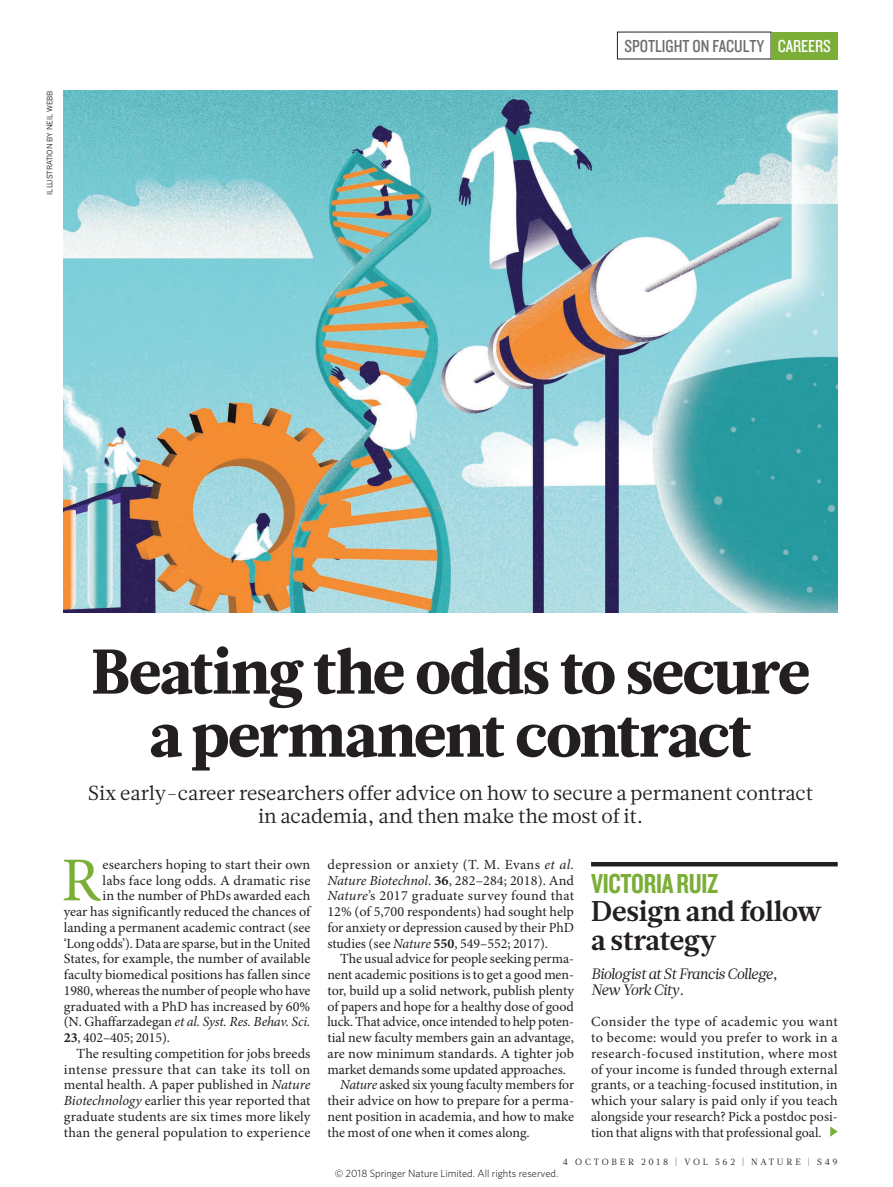
<style>
.page{position:relative;width:893px;height:1187px;background:#fff}
.page>*{position:absolute;margin:0;border:0;box-sizing:border-box;transform-origin:0 0}
.HEAD_42{font:900 63px/63px "Glosa Math";letter-spacing:-.02em;color:#231f20;text-align:center}
.BODY_DROP_CAP_GREEN{font:62.4px "Minion Pro";color:#7aae36}
.VOX_PROF_HEADING{font:700 28.5px/28.5px "Glosa Math";color:#231f20}
.VOX_PROF_NAME{font:28.5px "Knockout 49 Liteweight";letter-spacing:-.01em;color:#7aae36}
.INTRO{font:20.25px/23.7px "Glosa Math";letter-spacing:-.01em;color:#231f20;text-align:center}
.t1{font:18px "Knockout 29 Junior Ltweight";color:#6c6d70}
.VOX_PROF_DETAILS{font:italic 15px/15.8px "Glosa Math";letter-spacing:-.02em;color:#231f20}
.BODY_INDENT{font:13.95px/15.8px "Minion Pro";color:#231f20;text-align:justify}
.BODY_DROP_CAP_GREEN-2{font:13.95px "Minion Pro";color:#231f20}
.BODY_1ST_PARA{font:13.95px/15.8px "Minion Pro";color:#231f20;text-align:justify}
.BODY_DROP_CAP_GREEN-3{font:italic 13.95px "Minion Pro";letter-spacing:-.01em;color:#231f20}
.t2{font:300 10.5px "Whitney";color:#000}
.t3{font:9px "Glosa Math";letter-spacing:.3em;color:#231f20}
.PIC_CREDIT{font:7.5px "News Gothic MTOT";color:#231f20}
.s1{color:#fff}
.s2{font-style:italic}
.s3{font-weight:700}
.s4{font-style:normal}
</style>
<div class="page">
<img style="left:64px;top:90px;width:774px;height:522px">
<svg style="left:830px;top:1126px;width:8px;height:10px"></svg>
<div style="left:591px;top:861px;width:247px;height:5px;background:#231f20"></div>
<div style="left:771px;top:32px;width:67px;height:27px;background:#7aae36"></div>
<p class="PIC_CREDIT" style="left:45px;top:195px;width:106px;rotate:-90deg">ILLUSTRATION BY NEIL WEBB</p>
<p class="t1" style="left:624px;top:34px;width:208px">SPOTLIGHT ON FACULTY <span class="s1">CAREERS</span></p>
<p class="HEAD_42" style="left:91px;top:641px;width:720px">Beating the odds to secure a permanent contract</p>
<p class="INTRO" style="left:88px;top:780px;width:727px">Six early-career researchers offer advice on how to secure a permanent contract in academia, and then make the most of it.</p>
<p class="BODY_DROP_CAP_GREEN" style="left:61px;top:843px;width:40px">R</p>
<p class="BODY_DROP_CAP_GREEN-2" style="left:103px;top:855px;width:209px">esearchers hoping to start their own</p>
<p class="BODY_INDENT" style="left:327px;top:857px;width:248px">depression or anxiety (T. M. Evans <span class="s2">et al.<br>Nature Biotechnol</span>. <span class="s3">36</span>, 282–284; 2018). And <span class="s2">Nature</span>’s 2017 graduate survey found that 12% (of 5,700 respondents) had sought help for anxiety or depression caused by their PhD studies (see <span class="s2">Nature</span> <span class="s3">550</span>, 549–552; 2017).</p>
<p class="BODY_INDENT" style="left:327px;top:951px;width:248px;text-indent:13px">The usual advice for people seeking perma&shy;nent academic positions is to get a good men&shy;tor, build up a solid network, publish plenty of papers and hope for a healthy dose of good luck. That advice, once intended to help poten&shy;tial new faculty members gain an advantage, are now minimum standards. A tighter job market demands some updated approaches.</p>
<p class="BODY_INDENT" style="left:327px;top:1077px;width:248px;text-indent:13px"><span class="s2">Nature</span> asked six young faculty members for their advice on how to prepare for a perma&shy;nent position in academia, and how to make the most of one when it comes along.</p>
<p class="VOX_PROF_NAME" style="left:591px;top:865px;width:129px">VICTORIA RUIZ</p>
<p class="VOX_PROF_HEADING" style="left:591px;top:897px;width:232px">Design and follow a strategy</p>
<p class="VOX_PROF_DETAILS" style="left:591px;top:966px;width:188px">Biologist at St Francis College,<br>New York City.</p>
<p class="BODY_1ST_PARA" style="left:591px;top:1014px;width:248px">Consider the type of academic you want to become: would you prefer to work in a research-focused institution, where most of your income is funded through external grants, or a teaching-focused institution, in which your salary is paid only if you teach alongside your research? Pick a postdoc posi&shy;tion that aligns with that professional goal.</p>
<p class="t3" style="left:563px;top:1155px;width:276px">4 OCTOBER 2018 | VOL 562 | NATURE | S49</p>
<p class="BODY_DROP_CAP_GREEN-2" style="left:103px;top:871px;width:209px">labs face long odds. A dramatic rise</p>
<p class="BODY_DROP_CAP_GREEN-2" style="left:103px;top:887px;width:209px">in the number of PhDs awarded each</p>
<p class="BODY_DROP_CAP_GREEN-2" style="left:64px;top:903px;width:248px">year has significantly reduced the chances of</p>
<p class="BODY_DROP_CAP_GREEN-2" style="left:64px;top:918px;width:248px">landing a permanent academic contract (see</p>
<p class="BODY_DROP_CAP_GREEN-2" style="left:64px;top:934px;width:248px">‘Long odds’). Data are sparse, but in the United</p>
<p class="BODY_DROP_CAP_GREEN-2" style="left:64px;top:950px;width:248px">States, for example, the number of available</p>
<p class="BODY_DROP_CAP_GREEN-2" style="left:64px;top:966px;width:248px">faculty biomedical positions has fallen since</p>
<p class="BODY_DROP_CAP_GREEN-2" style="left:64px;top:981px;width:248px">1980, whereas the number of people who have</p>
<p class="BODY_DROP_CAP_GREEN-2" style="left:64px;top:997px;width:248px">graduated with a PhD has increased by 60%</p>
<p class="BODY_DROP_CAP_GREEN-3" style="left:64px;top:1013px;width:248px"><span class="s4">(N. Ghaffarzadegan</span> et al. Syst. Res. Behav. Sci.</p>
<p class="BODY_DROP_CAP_GREEN-2" style="left:64px;top:1029px;width:108px"><span class="s3">23</span>, 402–405; 2015).</p>
<p class="BODY_INDENT" style="left:64px;top:1046px;width:248px;text-indent:13px">The resulting competition for jobs breeds intense pressure that can take its toll on mental health. A paper published in <span class="s2">Nature Biotechnology</span> earlier this year reported that graduate students are six times more likely than the general population to experience</p>
<p class="t2" style="left:335px;top:1166px;width:225px">© 2018 Springer Nature Limited. All rights reserved.</p>
</div>
